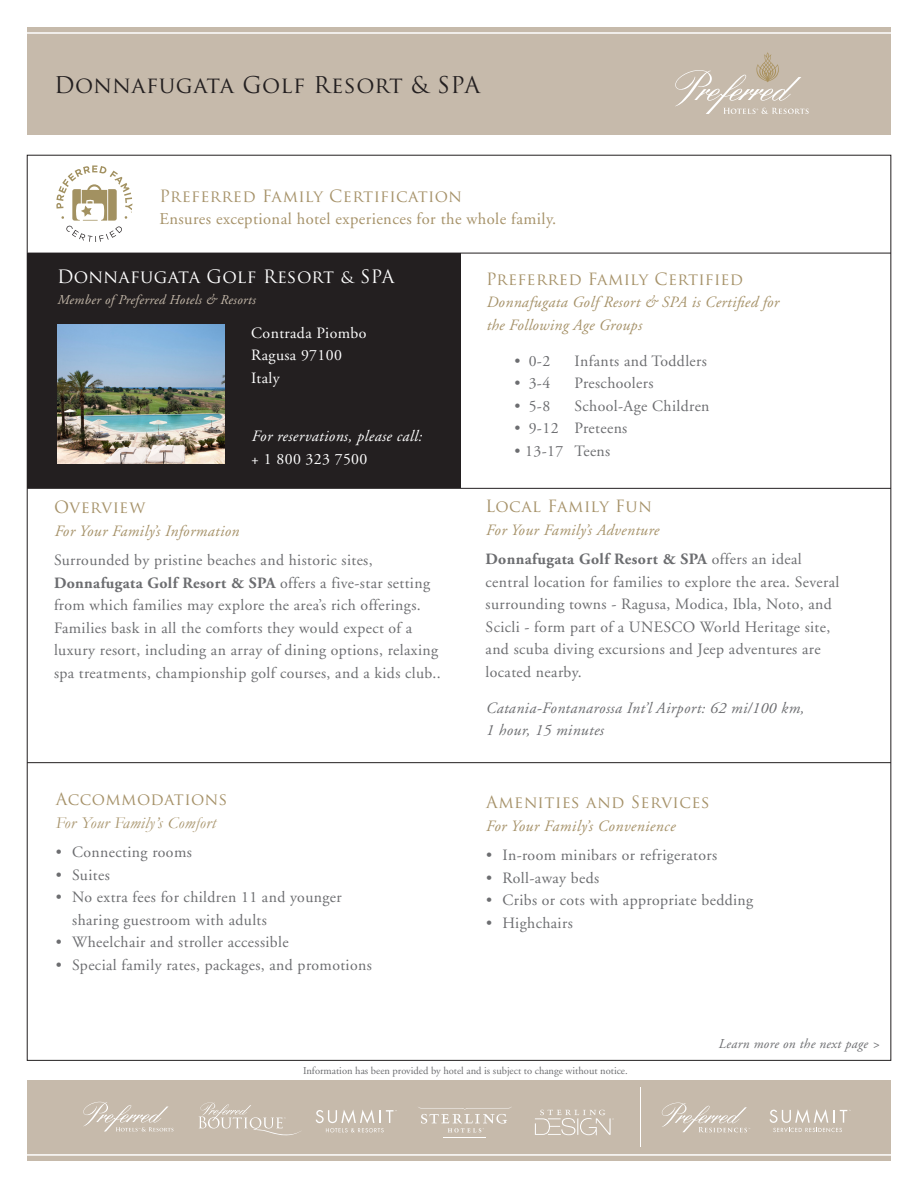
<style>
.page{position:relative;width:918px;height:1188px;background:#fff}
.page>*{position:absolute;margin:0;border:0;box-sizing:border-box;transform-origin:0 0}
.t1{font:22.5px "Trajan Pro";letter-spacing:.025em;color:#231f20}
.t2{font:18px "Trajan Pro";letter-spacing:.02em;color:#fff}
.t3{font:16.5px/22.5px "Adobe Garamond";letter-spacing:.025em;color:#a69269}
.t4{font:16.5px "Trajan Pro";letter-spacing:.02em;color:#a69269}
.t5{font:italic 16.5px/22.5px "Garamond";letter-spacing:.03em;color:#a69269}
.t6{font:15.75px/22.5px "Adobe Garamond";letter-spacing:.025em;color:#6c6d70}
.t7{font:italic 15.75px/22.5px "Adobe Garamond";letter-spacing:.025em;color:#a69269}
.t8{font:italic 15.75px/22.5px "Adobe Garamond";letter-spacing:.025em;color:#6c6d70}
.t9{font:15.75px "Adobe Garamond";letter-spacing:.025em;color:#fff}
.t10{font:italic 15.75px "Adobe Garamond";letter-spacing:.025em;color:#fff}
.t11{font:italic 15.75px "Adobe Garamond Pro";letter-spacing:.03em;color:#a69269}
.t12{font:italic 13.5px "Adobe Garamond";letter-spacing:.025em;color:#c6baab}
.t13{font:italic 13.5px "Adobe Garamond";letter-spacing:.025em;color:#6c6d70}
.t14{font:10.5px "Adobe Garamond";color:#6c6d70}
.s1{font-family:"Trajan Pro"}
.s2{font-weight:700}
.s3{font-family:"Trajan Pro";font-style:normal}
</style>
<div class="page">
<div style="left:27px;top:253px;width:434px;height:235px;background:#231f20"></div>
<hr style="left:27px;top:253px;width:864px;height:1px;background:#231f20">
<div style="left:27px;top:1080px;width:864px;height:81px;background:#c6baab"></div>
<hr style="left:27px;top:488px;width:864px;height:1px;background:#231f20">
<img style="left:57px;top:324px;width:167px;height:140px">
<hr style="left:27px;top:1154px;width:865px;height:2px;background:#fff">
<div style="left:27px;top:27px;width:864px;height:108px;background:#c6baab"></div>
<hr style="left:27px;top:32px;width:865px;height:2px;background:#fff">
<hr style="left:27px;top:762px;width:864px;height:1px;background:#231f20">
<svg style="left:675px;top:52px;width:134px;height:62px"></svg>
<hr style="left:444px;top:1138px;width:42px;height:1px;background:#fff">
<svg style="left:418px;top:1107px;width:93px;height:26px"></svg>
<hr style="left:640px;top:1087px;width:1px;height:59px;background:#fff">
<svg style="left:770px;top:1109px;width:81px;height:23px"></svg>
<svg style="left:316px;top:1110px;width:81px;height:22px"></svg>
<svg style="left:199px;top:1102px;width:102px;height:34px"></svg>
<svg style="left:83px;top:1102px;width:90px;height:29px"></svg>
<svg style="left:662px;top:1103px;width:88px;height:29px"></svg>
<svg style="left:535px;top:1110px;width:79px;height:25px"></svg>
<svg style="left:56px;top:165px;width:76px;height:77px"></svg>
<p class="t1" style="left:54px;top:70px;width:428px">Donnafugata Golf Resort &amp; SPA</p>
<p class="t3" style="left:159px;top:186px;width:398px"><span class="s1">Preferred Family Certification<br></span>Ensures exceptional hotel experiences for the whole family.</p>
<p class="t2" style="left:57px;top:266px;width:339px">Donnafugata Golf Resort &amp; SPA</p>
<p class="t12" style="left:57px;top:293px;width:200px">Member of Preferred Hotels &amp; Resorts</p>
<p class="t9" style="left:251px;top:324px;width:117px">Contrada Piombo</p>
<p class="t9" style="left:251px;top:347px;width:92px">Ragusa 97100</p>
<p class="t9" style="left:251px;top:369px;width:30px">Italy</p>
<p class="t10" style="left:251px;top:428px;width:172px">For reservations, please call:</p>
<p class="t9" style="left:251px;top:450px;width:118px">+ 1 800 323 7500</p>
<p class="t4" style="left:54px;top:497px;width:93px">Overview</p>
<p class="t7" style="left:54px;top:520px;width:186px">For Your Family’s Information</p>
<p class="t6" style="left:54px;top:549px;width:388px">Surrounded by pristine beaches and historic sites, <span class="s2">Donnafugata Golf Resort &amp; SPA</span> offers a five-star setting from which families may explore the area’s rich offerings.<br>Families bask in all the comforts they would expect of a luxury resort, including an array of dining options, relaxing spa treatments, championship golf courses, and a kids club..</p>
<p class="t5" style="left:56px;top:789px;width:173px"><span class="s3">Accommodations<br></span>For Your Family’s Comfort</p>
<p class="t6" style="left:56px;top:841px;width:138px">• Connecting rooms</p>
<p class="t6" style="left:56px;top:864px;width:56px">• Suites</p>
<p class="t6" style="left:72px;top:886px;width:271px;text-indent:-16px">• No extra fees for children 11 and younger sharing guestroom with adults</p>
<p class="t6" style="left:56px;top:931px;width:234px">• Wheelchair and stroller accessible</p>
<p class="t6" style="left:56px;top:954px;width:318px">• Special family rates, packages, and promotions</p>
<p class="t4" style="left:486px;top:268px;width:259px">Preferred Family Certified</p>
<p class="t7" style="left:486px;top:291px;width:294px">Donnafugata Golf Resort &amp; SPA is Certified for the Following Age Groups</p>
<p class="t6" style="left:514px;top:350px;width:37px">• 0-2</p>
<p class="t6" style="left:575px;top:350px;width:134px">Infants and Toddlers</p>
<p class="t6" style="left:514px;top:372px;width:37px">• 3-4</p>
<p class="t6" style="left:575px;top:372px;width:81px">Preschoolers</p>
<p class="t6" style="left:514px;top:395px;width:37px">• 5-8</p>
<p class="t6" style="left:575px;top:395px;width:137px">School-Age Children</p>
<p class="t6" style="left:514px;top:417px;width:114px">• 9-12 Preteens</p>
<p class="t6" style="left:514px;top:440px;width:97px">• 13-17 Teens</p>
<p class="t4" style="left:486px;top:496px;width:168px">Local Family Fun</p>
<p class="t7" style="left:486px;top:519px;width:175px">For Your Family’s Adventure</p>
<p class="t6" style="left:486px;top:548px;width:355px"><span class="s2">Donnafugata Golf Resort &amp; SPA</span> offers an ideal central location for families to explore the area. Several surrounding towns - Ragusa, Modica, Ibla, Noto, and Scicli - form part of a UNESCO World Heritage site, and scuba diving excursions and Jeep adventures are located nearby.</p>
<p class="t8" style="left:486px;top:697px;width:320px">Catania-Fontanarossa Int’l Airport: 62 mi/100 km,<br>1 hour, 15 minutes</p>
<p class="t4" style="left:486px;top:792px;width:225px">Amenities and Services</p>
<p class="t11" style="left:486px;top:816px;width:191px">For Your Family’s Convenience</p>
<p class="t6" style="left:486px;top:844px;width:233px">• In-room minibars or refrigerators</p>
<p class="t6" style="left:486px;top:867px;width:115px">• Roll-away beds</p>
<p class="t6" style="left:486px;top:889px;width:269px">• Cribs or cots with appropriate bedding</p>
<p class="t6" style="left:486px;top:912px;width:88px">• Highchairs</p>
<p class="t13" style="left:718px;top:1037px;width:163px">Learn more on the next page &gt;</p>
<p class="t14" style="left:303px;top:1065px;width:326px">Information has been provided by hotel and is subject to change without notice.</p>
</div>
